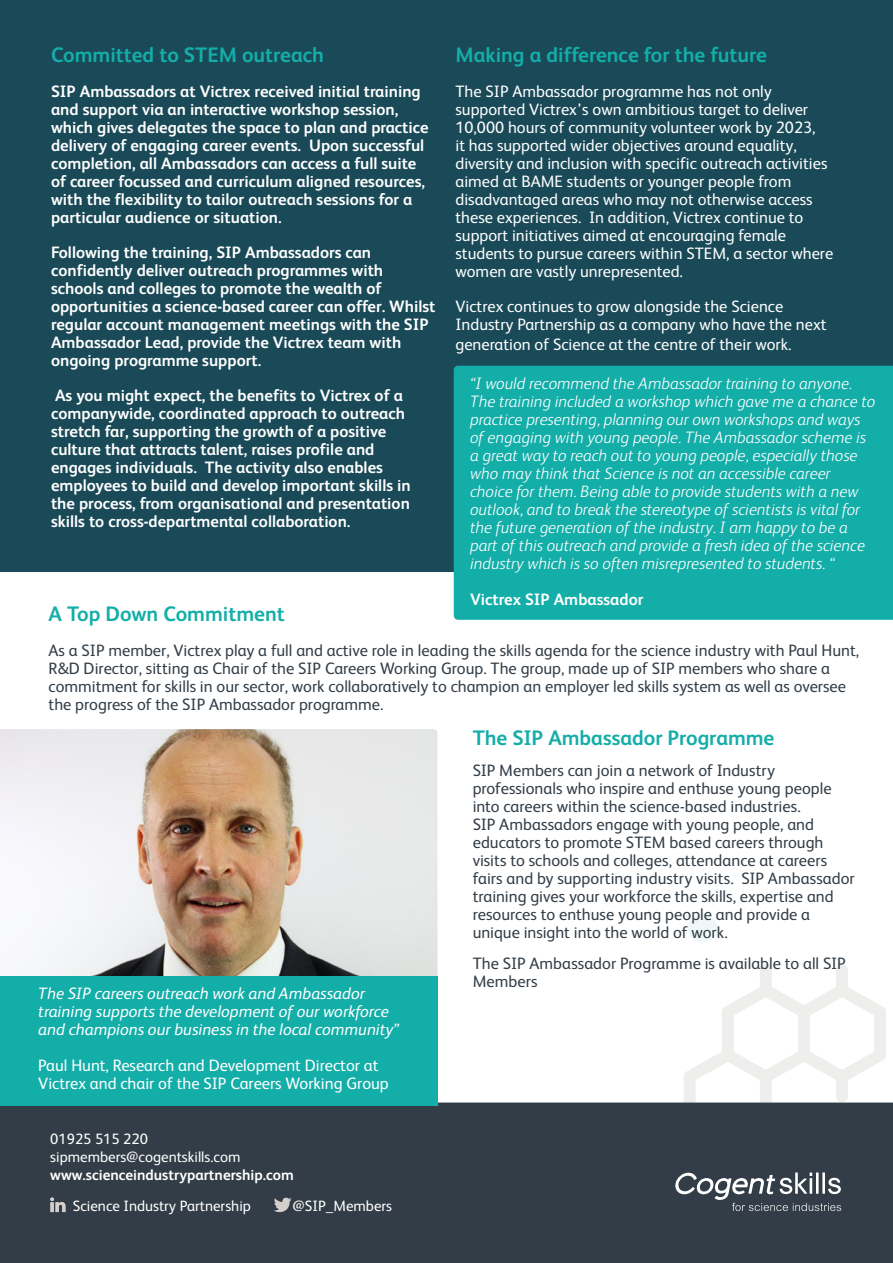
<style>
.page{position:relative;width:893px;height:1263px;background:#fff}
.page>*{position:absolute;margin:0;border:0;box-sizing:border-box;transform-origin:0 0}
.Futures_-_Text{font:700 21px "FS Albert";color:#14aea9}
.Futures_-_Text-2{font:700 16.5px/18px "FS Albert";color:#fff}
.Futures_-_Text-3{font:16.5px/18px "FS Albert";color:#323d47}
.Futures_-_Text-4{font:16.5px/18px "FS Albert";color:#fff}
.Futures_-_Text-5{font:italic 300 16.5px/18px "FS Albert";color:#fff}
.Futures_-_Text-6{font:italic 16.5px/18px "FS Albert";color:#fff}
.t1{font:15px/18px "FS Albert";color:#fff}
.s1{font-weight:700}
</style>
<div class="page">
<div style="left:0;top:0;width:893px;height:572px;background:#1a4a58"></div>
<div style="left:688px;top:913px;width:29px;height:29px;background:#eff7f7;border-radius:50%"></div>
<div style="left:0;top:1102px;width:893px;height:161px;background:#323d47"></div>
<svg style="left:50px;top:1197px;width:15px;height:15px"></svg>
<svg style="left:274px;top:1197px;width:17px;height:16px"></svg>
<svg style="left:675px;top:964px;width:211px;height:247px"></svg>
<div style="left:454px;top:366px;width:439px;height:254px;background:#14aea9"></div>
<img style="left:0;top:729px;width:437px;height:247px">
<div style="left:0;top:976px;width:437px;height:130px;background:#14aea9"></div>
<p class="Futures_-_Text" style="left:455px;top:43px;width:313px">Making a difference for the future</p>
<p class="Futures_-_Text-4" style="left:455px;top:82px;width:379px">The SIP Ambassador programme has not only supported Victrex’s own ambitious target to deliver 10,000 hours of community volunteer work by 2023,<br>it has supported wider objectives around equality, diversity and inclusion with specific outreach activities aimed at BAME students or younger people from disadvantaged areas who may not otherwise access these experiences. In addition, Victrex continue to support initiatives aimed at encouraging female students to pursue careers within STEM, a sector where women are vastly unrepresented.</p>
<p class="Futures_-_Text-4" style="left:455px;top:297px;width:372px">Victrex continues to grow alongside the Science<br>Industry Partnership as a company who have the next</p>
<p class="Futures_-_Text-4" style="left:455px;top:335px;width:337px">generation of Science at the centre of their work.</p>
<p class="Futures_-_Text" style="left:51px;top:43px;width:274px">Committed to STEM outreach</p>
<p class="Futures_-_Text-2" style="left:51px;top:82px;width:379px">SIP Ambassadors at Victrex received initial training and support via an interactive workshop session, which gives delegates the space to plan and practice delivery of engaging career events. Upon successful completion, all Ambassadors can access a full suite of career focussed and curriculum aligned resources, with the flexibility to tailor outreach sessions for a particular audience or situation.</p>
<p class="Futures_-_Text-2" style="left:51px;top:243px;width:386px">Following the training, SIP Ambassadors can confidently deliver outreach programmes with schools and colleges to promote the wealth of opportunities a science-based career can offer. Whilst regular account management meetings with the SIP Ambassador Lead, provide the Victrex team with ongoing programme support.</p>
<p class="Futures_-_Text-2" style="left:51px;top:386px;width:361px">As you might expect, the benefits to Victrex of a companywide, coordinated approach to outreach stretch far, supporting the growth of a positive culture that attracts talent, raises profile and engages individuals. The activity also enables employees to build and develop important skills in the process, from organisational and presentation skills to cross-departmental collaboration.</p>
<p class="Futures_-_Text-5" style="left:470px;top:374px;width:407px">“I would recommend the Ambassador training to anyone.<br>The training included a workshop which gave me a chance to practice presenting, planning our own workshops and ways of engaging with young people. The Ambassador scheme is a great way to reach out to young people, especially those who may think that Science is not an accessible career choice for them. Being able to provide students with a new outlook, and to break the stereotype of scientists is vital for the future generation of the industry. I am happy to be a part of this outreach and provide a fresh idea of the science industry which is so often misrepresented to students. “</p>
<p class="Futures_-_Text-2" style="left:470px;top:590px;width:175px">Victrex SIP Ambassador</p>
<p class="Futures_-_Text" style="left:49px;top:601px;width:238px">A Top Down Commitment</p>
<p class="Futures_-_Text-3" style="left:49px;top:641px;width:812px">As a SIP member, Victrex play a full and active role in leading the skills agenda for the science industry with Paul Hunt, R&amp;D Director, sitting as Chair of the SIP Careers Working Group. The group, made up of SIP members who share a commitment for skills in our sector, work collaboratively to champion an employer led skills system as well as oversee the progress of the SIP Ambassador programme.</p>
<p class="Futures_-_Text" style="left:473px;top:726px;width:303px">The SIP Ambassador Programme</p>
<p class="Futures_-_Text-3" style="left:473px;top:761px;width:384px">SIP Members can join a network of Industry professionals who inspire and enthuse young people into careers within the science-based industries.<br>SIP Ambassadors engage with young people, and educators to promote STEM based careers through visits to schools and colleges, attendance at careers fairs and by supporting industry visits. SIP Ambassador training gives your workforce the skills, expertise and resources to enthuse young people and provide a unique insight into the world of work.</p>
<p class="Futures_-_Text-3" style="left:473px;top:954px;width:374px">The SIP Ambassador Programme is available to all SIP<br>Members</p>
<p class="Futures_-_Text-6" style="left:38px;top:984px;width:363px">The SIP careers outreach work and Ambassador training supports the development of our workforce and champions our business in the local community”</p>
<p class="Futures_-_Text-4" style="left:38px;top:1056px;width:352px">Paul Hunt, Research and Development Director at<br>Victrex and chair of the SIP Careers Working Group</p>
<p class="t1" style="left:50px;top:1130px;width:245px">01925 515 220 sipmembers@cogentskills.com <span class="s1">www.scienceindustrypartnership.com</span></p>
<p class="t1" style="left:73px;top:1197px;width:180px">Science Industry Partnership</p>
<p class="t1" style="left:293px;top:1197px;width:101px">@SIP_Members</p>
</div>
